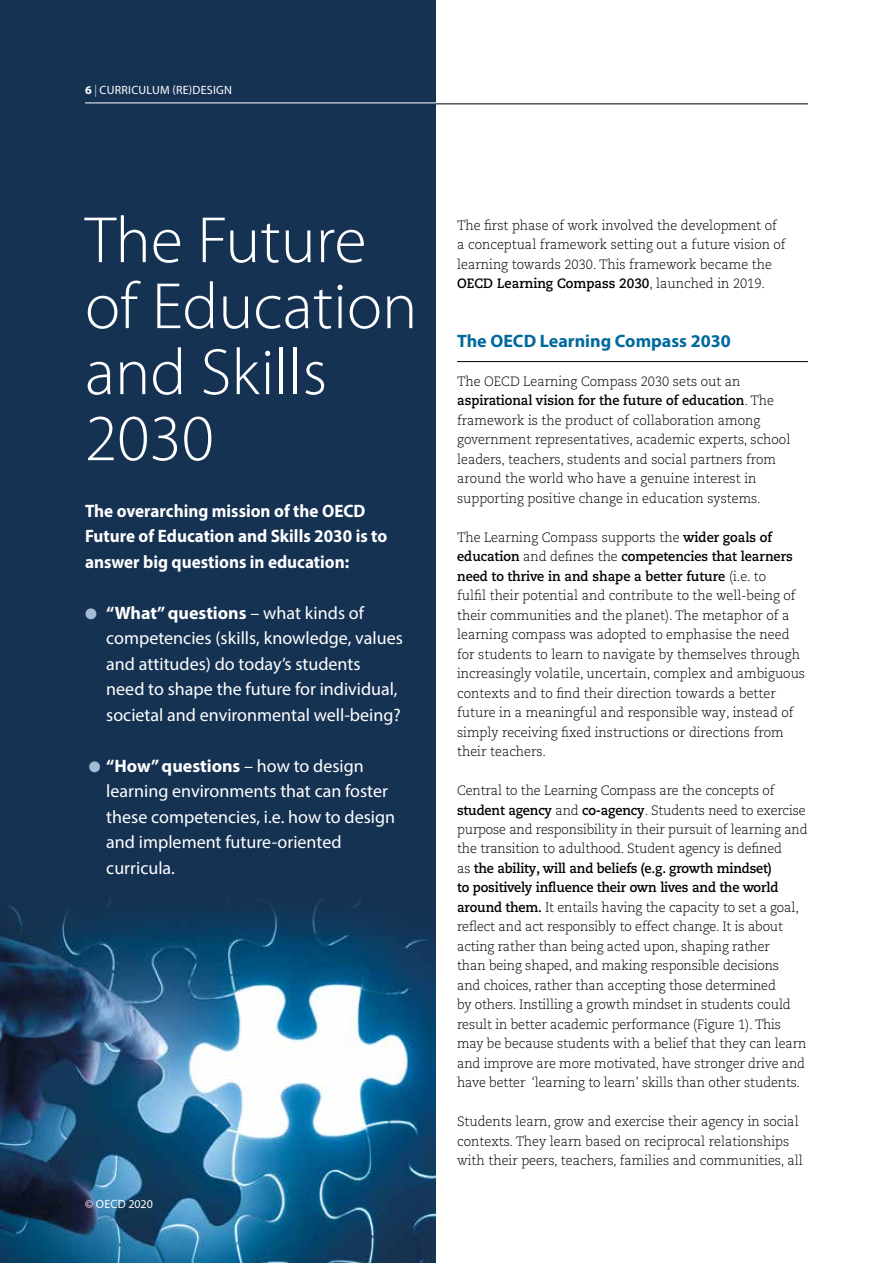
<style>
.page{position:relative;width:893px;height:1263px;background:#fff}
.page>*{position:absolute;margin:0;border:0;box-sizing:border-box;transform-origin:0 0}
.t1{font:300 66px/66px "Myriad Pro";color:#fff}
.t2{font:18px/25.5px "Myriad Pro";color:#fff}
.t3{font:700 18px/25.5px "Myriad Pro";color:#fff;scale:.95 1}
.t4{font:700 18px "Myriad Pro";color:#00699e}
.t5{font:300 13.5px/19.5px "Caecilia LT Pro 45";color:#000;scale:.95 1}
.t6{font:700 13.5px/19.5px "Caecilia LT Pro 75";color:#000;scale:.95 1}
.t7{font:700 13.5px "Myriad Pro";letter-spacing:.02em;color:#fff}
.t8{font:12px "Myriad Pro";letter-spacing:.02em;color:#fff}
.s1{font-weight:700}
.s2{font-weight:300}
.s3{font-family:"Caecilia LT Pro 45";font-weight:300}
.s4{font-family:"Caecilia LT Pro 75";font-weight:700}
.s5{color:#a5bcd7}
</style>
<div class="page">
<hr style="left:85px;top:104px;width:723px;height:1px;background:#000">
<div style="left:0;top:0;width:436px;height:1263px;background:#163253"></div>
<hr style="left:457px;top:361px;width:351px;height:1px;background:#000">
<img style="left:0;top:943px;width:436px;height:320px">
<hr style="left:85px;top:103px;width:351px;height:1px;background:#fff">
<p class="t8" style="left:85px;top:83px;width:149px"><span class="s1">6</span> <span class="s2">|</span> CURRICULUM (RE)DESIGN</p>
<p class="t7" style="left:85px;top:82px;width:177px">6 <span class="s2">|</span> CURRICULUM (RE)DESIGN</p>
<h1 class="t1" style="left:85px;top:206px;width:334px">The Future of Education and Skills<br>2030</h1>
<p class="t5" style="left:457px;top:215px;width:347px">The first phase of work involved the development of a conceptual framework setting out a future vision of learning towards 2030. This framework became the</p>
<p class="t6" style="left:457px;top:273px;width:326px">OECD Learning Compass 2030<span class="s3">, launched in 2019.</span></p>
<h2 class="t4" style="left:457px;top:329px;width:275px">The OECD Learning Compass 2030</h2>
<p class="t5" style="left:457px;top:371px;width:300px">The OECD Learning Compass 2030 sets out an</p>
<p class="t6" style="left:457px;top:390px;width:335px">aspirational vision for the future of education<span class="s3">. The</span></p>
<p class="t5" style="left:457px;top:410px;width:352px">framework is the product of collaboration among government representatives, academic experts, school leaders, teachers, students and social partners from around the world who have a genuine interest in supporting positive change in education systems.</p>
<p class="t5" style="left:457px;top:527px;width:333px">The Learning Compass supports the <span class="s4">wider goals of</span></p>
<p class="t6" style="left:457px;top:546px;width:355px">education <span class="s3">and defines the</span> competencies that learners need to thrive in and shape a better future <span class="s3">(i.e. to</span></p>
<p class="t5" style="left:457px;top:585px;width:368px">fulfil their potential and contribute to the well-being of their communities and the planet). The metaphor of a learning compass was adopted to emphasise the need for students to learn to navigate by themselves through increasingly volatile, uncertain, complex and ambiguous contexts and to find their direction towards a better future in a meaningful and responsible way, instead of simply receiving fixed instructions or directions from their teachers.</p>
<p class="t5" style="left:457px;top:780px;width:370px">Central to the Learning Compass are the concepts of <span class="s4">student agency</span> and <span class="s4">co-agency</span>. Students need to exercise purpose and responsibility in their pursuit of learning and the transition to adulthood. Student agency is defined</p>
<p class="t6" style="left:457px;top:858px;width:340px"><span class="s3">as</span> the ability, will and beliefs (e.g. growth mindset) to positively influence their own lives and the world</p>
<p class="t5" style="left:457px;top:897px;width:369px"><span class="s4">around them.</span> It entails having the capacity to set a goal, reflect and act responsibly to effect change. It is about acting rather than being acted upon, shaping rather<br>than being shaped, and making responsible decisions<br>and choices, rather than accepting those determined<br>by others. Instilling a growth mindset in students could result in better academic performance (Figure 1). This may be because students with a belief that they can learn and improve are more motivated, have stronger drive and have better ‘learning to learn’ skills than other students.</p>
<p class="t5" style="left:457px;top:1112px;width:366px">Students learn, grow and exercise their agency in social contexts. They learn based on reciprocal relationships with their peers, teachers, families and communities, all</p>
<h2 class="t3" style="left:85px;top:497px;width:320px">The overarching mission of the OECD<br>Future of Education and Skills 2030 is to answer big questions in education:</h2>
<h2 class="t2" style="left:106px;top:600px;width:298px;text-indent:-21px"><span class="s5">●</span> <span class="s1">“What” questions</span> – what kinds of competencies (skills, knowledge, values and attitudes) do today’s students need to shape the future for individual, societal and environmental well-being?</h2>
<h2 class="t2" style="left:106px;top:753px;width:290px;text-indent:-18px"><span class="s5">●</span> <span class="s1">“How” questions</span> – how to design learning environments that can foster these competencies, i.e. how to design and implement future-oriented curricula.</h2>
<p class="t8" style="left:85px;top:1197px;width:69px">© OECD 2020</p>
</div>
